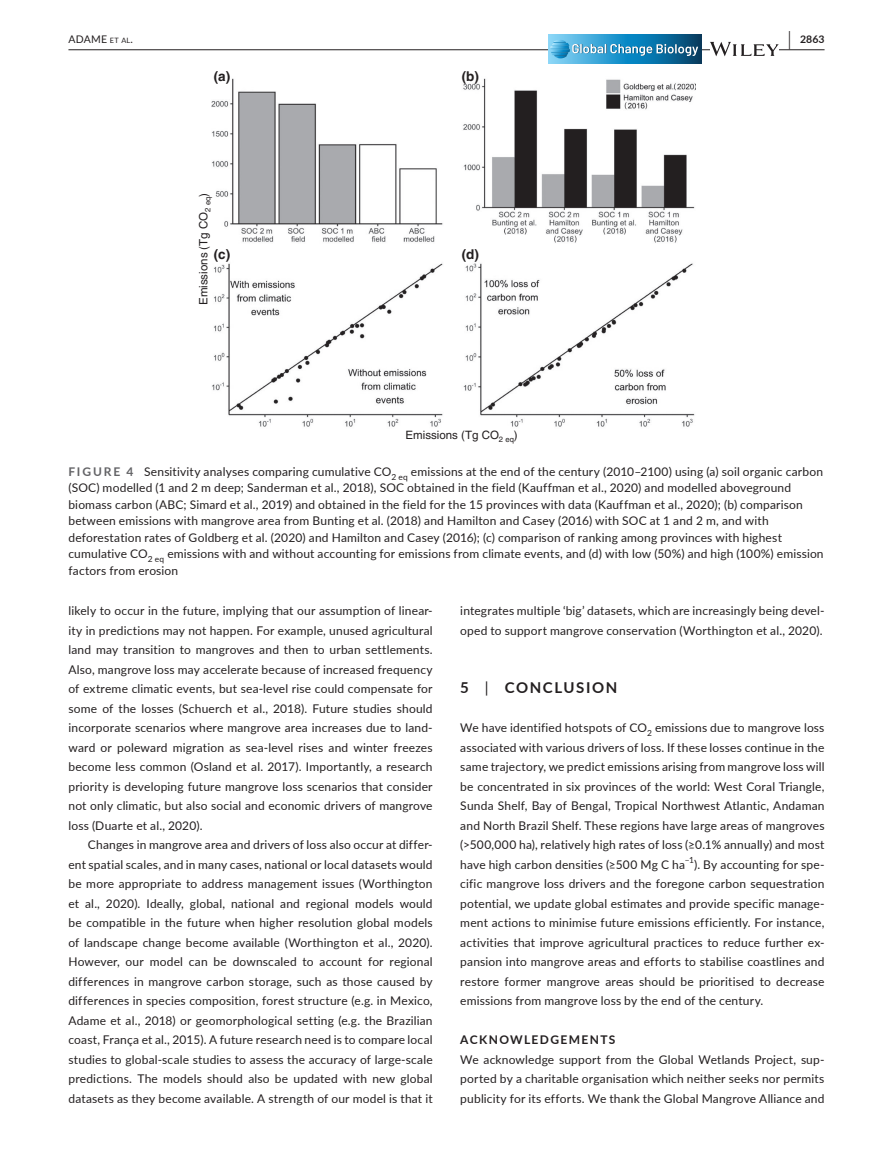
<style>
.page{position:relative;width:893px;height:1174px;background:#fff}
.page>*{position:absolute;margin:0;border:0;box-sizing:border-box;transform-origin:0 0}
.t1{font:700 15px "Lato";letter-spacing:.11em;color:#231f20}
.t2{font:700 13.5px "Helvetica";color:#231f20}
.t3{font:12px/19.5px "Lato";letter-spacing:.015em;color:#231f20;text-align:justify}
.t4{font:700 12px "Lato";letter-spacing:.115em;color:#231f20}
.t5{font:11.55px "Helvetica";color:#231f20}
.t6{font:10.5px "Lato";letter-spacing:.02em;color:#231f20}
.t7{font:700 10.5px "Lato";color:#231f20}
.s1{font-size:7.35px}
.s2{font-size:19.5px}
.s3{font-weight:700;color:#636366}
.s4{font-weight:400}
</style>
<div class="page">
<hr style="left:68px;top:49px;width:756px;height:1px;background:#231f20">
<svg style="left:548px;top:34px;width:153px;height:30px;background:#2b8dbd"></svg>
<svg style="left:550px;top:40px;width:149px;height:18px;background:#4999c2"></svg>
<svg style="left:710px;top:42px;width:69px;height:14px"></svg>
<img style="left:211px;top:78px;width:484px;height:349px">
<p class="t6" style="left:68px;top:31px;width:66px">ADAME <span class="s1">et al</span>.</p>
<p class="t7" style="left:789px;top:31px;width:37px"><span class="s2">|</span> 2863</p>
<p class="t2" style="left:214px;top:68px;width:18px">(a)</p>
<p class="t2" style="left:462px;top:68px;width:19px">(b)</p>
<p class="t5" style="left:197px;top:305px;width:114px;rotate:-90deg">Emissions (Tg CO<sub>2</sub> <sub>eq</sub>)</p>
<p class="t2" style="left:214px;top:246px;width:18px">(c)</p>
<p class="t2" style="left:462px;top:246px;width:19px">(d)</p>
<p class="t5" style="left:406px;top:428px;width:114px">Emissions (Tg CO<sub>2</sub> <sub>eq</sub>)</p>
<p class="t3" style="left:68px;top:462px;width:757px;line-height:16.5px;text-align:left"><span class="s3">FIGURE 4</span> Sensitivity analyses comparing cumulative CO<sub>2</sub> <sub>eq</sub> emissions at the end of the century (2010–2100) using (a) soil organic carbon (SOC) modelled (1 and 2 m deep; Sanderman et al., 2018), SOC obtained in the field (Kauffman et al., 2020) and modelled aboveground biomass carbon (ABC; Simard et al., 2019) and obtained in the field for the 15 provinces with data (Kauffman et al., 2020); (b) comparison between emissions with mangrove area from Bunting et al. (2018) and Hamilton and Casey (2016) with SOC at 1 and 2 m, and with deforestation rates of Goldberg et al. (2020) and Hamilton and Casey (2016); (c) comparison of ranking among provinces with highest cumulative CO<sub>2</sub> <sub>eq</sub> emissions with and without accounting for emissions from climate events, and (d) with low (50%) and high (100%) emission factors from erosion</p>
<p class="t3" style="left:68px;top:600px;width:366px">likely to occur in the future, implying that our assumption of linear&shy;ity in predictions may not happen. For example, unused agricultural land may transition to mangroves and then to urban settlements.<br>Also, mangrove loss may accelerate because of increased frequency of extreme climatic events, but sea-level rise could compensate for some of the losses (Schuerch et al., 2018). Future studies should incorporate scenarios where mangrove area increases due to land&shy;ward or poleward migration as sea-level rises and winter freezes become less common (Osland et al. 2017). Importantly, a research priority is developing future mangrove loss scenarios that consider not only climatic, but also social and economic drivers of mangrove loss (Duarte et al., 2020).</p>
<p class="t3" style="left:68px;top:834px;width:366px;text-indent:20px">Changes in mangrove area and drivers of loss also occur at differ&shy;ent spatial scales, and in many cases, national or local datasets would be more appropriate to address management issues (Worthington et al., 2020). Ideally, global, national and regional models would be compatible in the future when higher resolution global models of landscape change become available (Worthington et al., 2020).<br>However, our model can be downscaled to account for regional differences in mangrove carbon storage, such as those caused by differences in species composition, forest structure (e.g. in Mexico, Adame et al., 2018) or geomorphological setting (e.g. the Brazilian coast, França et al., 2015). A future research need is to compare local studies to global-scale studies to assess the accuracy of large-scale predictions. The models should also be updated with new global datasets as they become available. A strength of our model is that it</p>
<p class="t3" style="left:460px;top:600px;width:366px">integrates multiple ‘big’ datasets, which are increasingly being devel&shy;oped to support mangrove conservation (Worthington et al., 2020).</p>
<p class="t1" style="left:460px;top:677px;width:159px">5 <span class="s4">|</span> CONCLUSION</p>
<p class="t3" style="left:460px;top:717px;width:366px">We have identified hotspots of CO<sub>2</sub> emissions due to mangrove loss associated with various drivers of loss. If these losses continue in the same trajectory, we predict emissions arising from mangrove loss will be concentrated in six provinces of the world: West Coral Triangle, Sunda Shelf, Bay of Bengal, Tropical Northwest Atlantic, Andaman and North Brazil Shelf. These regions have large areas of mangroves (&gt;500,000 ha), relatively high rates of loss (≥0.1% annually) and most have high carbon densities (≥500 Mg C ha<sup>−1</sup>). By accounting for spe&shy;cific mangrove loss drivers and the foregone carbon sequestration potential, we update global estimates and provide specific manage&shy;ment actions to minimise future emissions efficiently. For instance, activities that improve agricultural practices to reduce further ex&shy;pansion into mangrove areas and efforts to stabilise coastlines and restore former mangrove areas should be prioritised to decrease emissions from mangrove loss by the end of the century.</p>
<p class="t4" style="left:460px;top:1031px;width:157px">ACKNOWLEDGEMENTS</p>
<p class="t3" style="left:460px;top:1049px;width:366px">We acknowledge support from the Global Wetlands Project, sup&shy;ported by a charitable organisation which neither seeks nor permits publicity for its efforts. We thank the Global Mangrove Alliance and</p>
</div>
